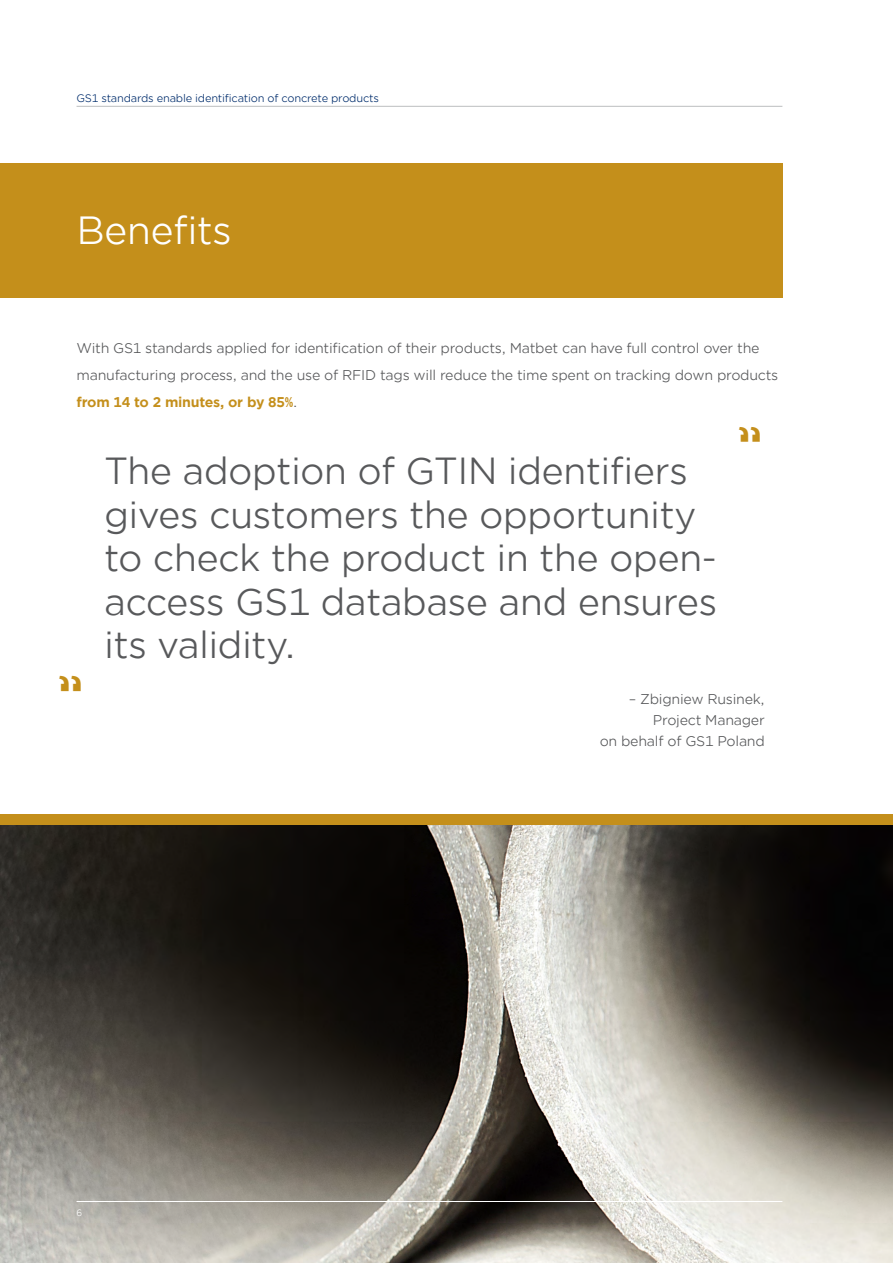
<style>
.page{position:relative;width:893px;height:1263px;background:#fff}
.page>*{position:absolute;margin:0;border:0;box-sizing:border-box;transform-origin:0 0}
.t1{font:37.5px "Gotham Office";letter-spacing:-.02em;color:#fff}
.t2{font:36px/43.5px "Gotham Office";letter-spacing:-.02em;color:#58595b}
.t3{font:13.5px/27px "Gotham Office";letter-spacing:-.02em;color:#58595b}
.t4{font:10.5px "Gotham Office";letter-spacing:-.02em;color:#002d6c}
.t5{font:9px "Gotham Office";color:#fff}
.s1{font-weight:700;color:#c48f1b}
</style>
<div class="page">
<hr style="left:77px;top:106px;width:705px;height:1px;background:#bcbec0">
<img style="left:0;top:825px;width:893px;height:438px">
<hr style="left:77px;top:1201px;width:705px;height:1px;background:#fff">
<div style="left:0;top:163px;width:782px;height:135px;background:#c48f1b"></div>
<div style="left:0;top:814px;width:893px;height:11px;background:#c48f1b"></div>
<p class="t4" style="left:77px;top:91px;width:304px">GS1 standards enable identification of concrete products</p>
<h1 class="t1" style="left:77px;top:205px;width:157px">Benefits</h1>
<p class="t3" style="left:77px;top:335px;width:703px">With GS1 standards applied for identification of their products, Matbet can have full control over the manufacturing process, and the use of RFID tags will reduce the time spent on tracking down products <span class="s1">from 14 to 2 minutes, or by 85%</span>.</p>
<h2 class="t2" style="left:104px;top:448px;width:615px">The adoption of GTIN identifiers gives customers the opportunity to check the product in the open&shy;access GS1 database and ensures its validity.</h2>
<p class="t3" style="left:600px;top:689px;width:167px;line-height:21px;text-align:right">– Zbigniew Rusinek,<br>Project Manager<br>on behalf of GS1 Poland</p>
<p class="t5" style="left:77px;top:1207px;width:7px">6</p>
</div>
